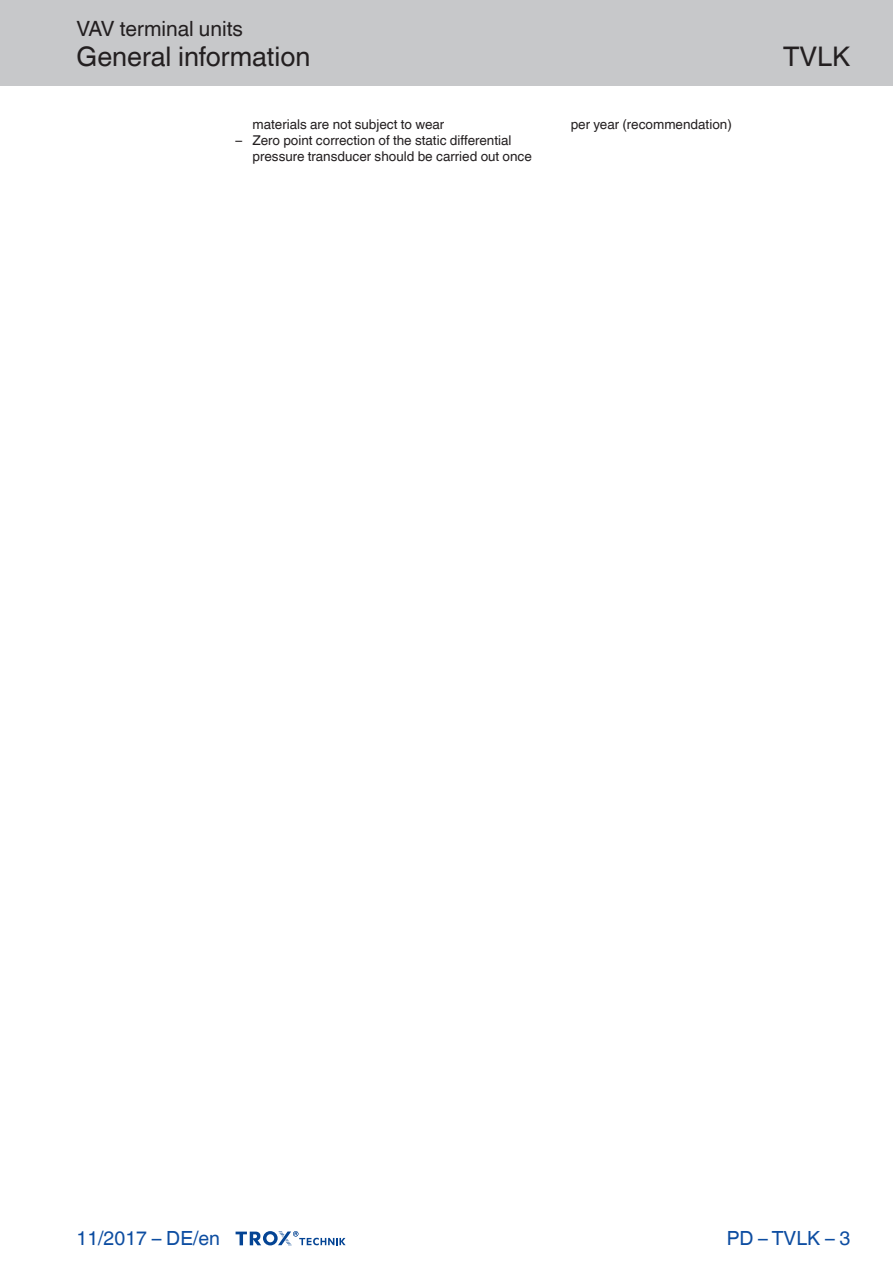
<style>
.page{position:relative;width:893px;height:1263px;background:#fff}
.page>*{position:absolute;margin:0;border:0;box-sizing:border-box;transform-origin:0 0}
.Navigation_2{font:27px "TROX Helvetica";color:#231f20}
.Navigation_3{font:27px "TROX Helvetica";color:#231f20}
.Navigation_1{font:21px "TROX Helvetica";color:#231f20}
.country{font:19.5px "TROX Helvetica";color:#0d4da1}
.pagina_li-re{font:19.5px "TROX Helvetica";color:#0d4da1}
.descr_txt_section_li{font:13.5px/16.2px "TROX Helvetica";color:#231f20}
</style>
<div class="page">
<div style="left:0;top:0;width:893px;height:85px;background:#c7c8ca"></div>
<svg style="left:236px;top:1231px;width:110px;height:15px"></svg>
<p class="Navigation_1" style="left:77px;top:17px;width:168px">VAV terminal units</p>
<p class="Navigation_2" style="left:77px;top:41px;width:235px">General information</p>
<p class="descr_txt_section_li" style="left:253px;top:116px;width:193px">materials are not subject to wear</p>
<p class="descr_txt_section_li" style="left:253px;top:132px;width:281px;text-indent:-17px">– Zero point correction of the static differential pressure transducer should be carried out once</p>
<p class="descr_txt_section_li" style="left:571px;top:116px;width:163px">per year (recommendation)</p>
<p class="Navigation_3" style="left:783px;top:41px;width:69px">TVLK</p>
<p class="country" style="left:77px;top:1227px;width:145px">11/2017 – DE/en</p>
<p class="pagina_li-re" style="left:727px;top:1227px;width:125px">PD – TVLK – 3</p>
</div>
